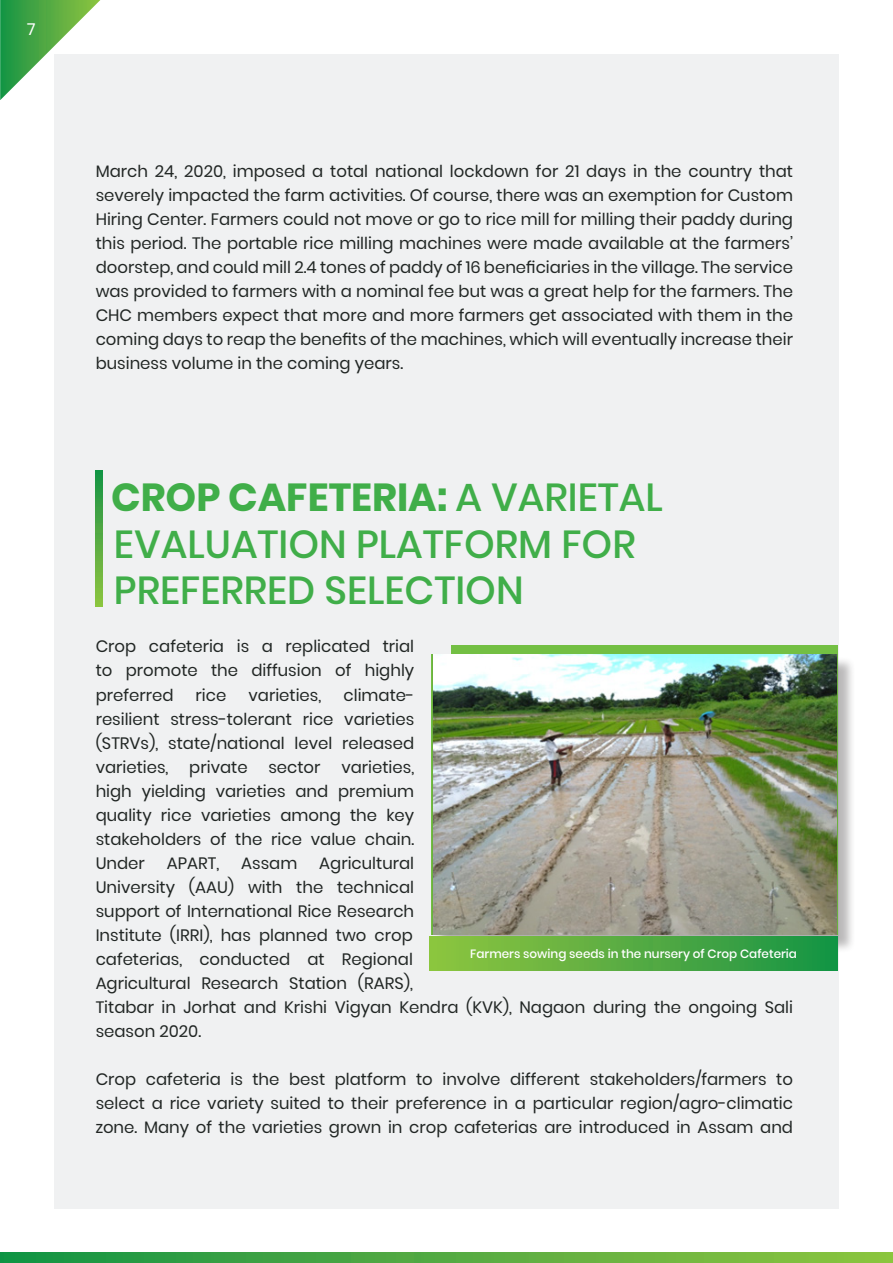
<style>
.page{position:relative;width:893px;height:1263px;background:#fff}
.page>*{position:absolute;margin:0;border:0;box-sizing:border-box;transform-origin:0 0}
.t1{font:500 39px/46.8px "Poppins";color:#40ae49}
.t2{font:16.5px/24px "Poppins";color:#212624;text-align:justify}
.t3{font:16.5px "Poppins";color:#fff}
.t4{font:500 12px "Poppins";color:#fff}
.s1{font-weight:700}
</style>
<div class="page">
<div style="left:54px;top:54px;width:785px;height:1155px;background:#f0f1f2"></div>
<svg style="left:0;top:0;width:100px;height:100px"></svg>
<svg style="left:0;top:1252px;width:893px;height:11px;background:#52ab42"></svg>
<svg style="left:96px;top:470px;width:6px;height:137px"></svg>
<div style="left:451px;top:645px;width:386px;height:281px;background:#73bf43"></div>
<div style="left:433px;top:656px;width:423px;height:297px;background:#231f20;opacity:.31"></div>
<img style="left:433px;top:654px;width:404px;height:281px">
<div style="left:430px;top:937px;width:407px;height:34px;background:linear-gradient(to right,#91c43f,#179345)"></div>
<p class="t3" style="left:27px;top:20px;width:10px">7</p>
<p class="t2" style="left:96px;top:159px;width:699px">March 24, 2020, imposed a total national lockdown for 21 days in the country that severely impacted the farm activities. Of course, there was an exemption for Custom Hiring Center. Farmers could not move or go to rice mill for milling their paddy during this period. The portable rice milling machines were made available at the farmers’ doorstep, and could mill 2.4 tones of paddy of 16 beneficiaries in the village. The service was provided to farmers with a nominal fee but was a great help for the farmers. The CHC members expect that more and more farmers get associated with them in the coming days to reap the benefits of the machines, which will eventually increase their business volume in the coming years.</p>
<h1 class="t1" style="left:111px;top:474px;width:553px"><span class="s1">CROP CAFETERIA:</span> A VARIETAL<br>EVALUATION PLATFORM FOR<br>PREFERRED SELECTION</h1>
<p class="t2" style="left:96px;top:635px;width:320px">Crop cafeteria is a replicated trial to promote the diffusion of highly preferred</p>
<p class="t2" style="left:96px;top:683px;width:320px;text-indent:248px">climate&shy;resilient stress-tolerant rice varieties (STRVs), state/national level released varieties,</p>
<p class="t2" style="left:196px;top:683px;width:32px">rice</p>
<p class="t2" style="left:249px;top:683px;width:74px">varieties,</p>
<p class="t2" style="left:96px;top:755px;width:320px;text-indent:246px">varieties, high yielding varieties and premium quality rice varieties among the key stakeholders of the rice value chain.<br>Under</p>
<p class="t2" style="left:189px;top:755px;width:60px">private</p>
<p class="t2" style="left:268px;top:755px;width:54px">sector</p>
<p class="t2" style="left:96px;top:851px;width:699px;text-align:left;text-indent:224px">Agricultural<br>University (AAU) with the technical<br>support of International Rice Research<br>Institute (IRRI), has planned two crop<br>cafeterias, conducted at Regional<br>Agricultural Research Station (RARS),<br>Titabar in Jorhat and Krishi Vigyan Kendra (KVK), Nagaon during the ongoing Sali season 2020.</p>
<p class="t2" style="left:96px;top:1067px;width:699px">Crop cafeteria is the best platform to involve different stakeholders/farmers to select a rice variety suited to their preference in a particular region/agro-climatic zone. Many of the varieties grown in crop cafeterias are introduced in Assam and</p>
<p class="t2" style="left:167px;top:851px;width:54px">APART,</p>
<p class="t2" style="left:241px;top:851px;width:58px">Assam</p>
<p class="t4" style="left:470px;top:947px;width:328px">Farmers sowing seeds in the nursery of Crop Cafeteria</p>
</div>
